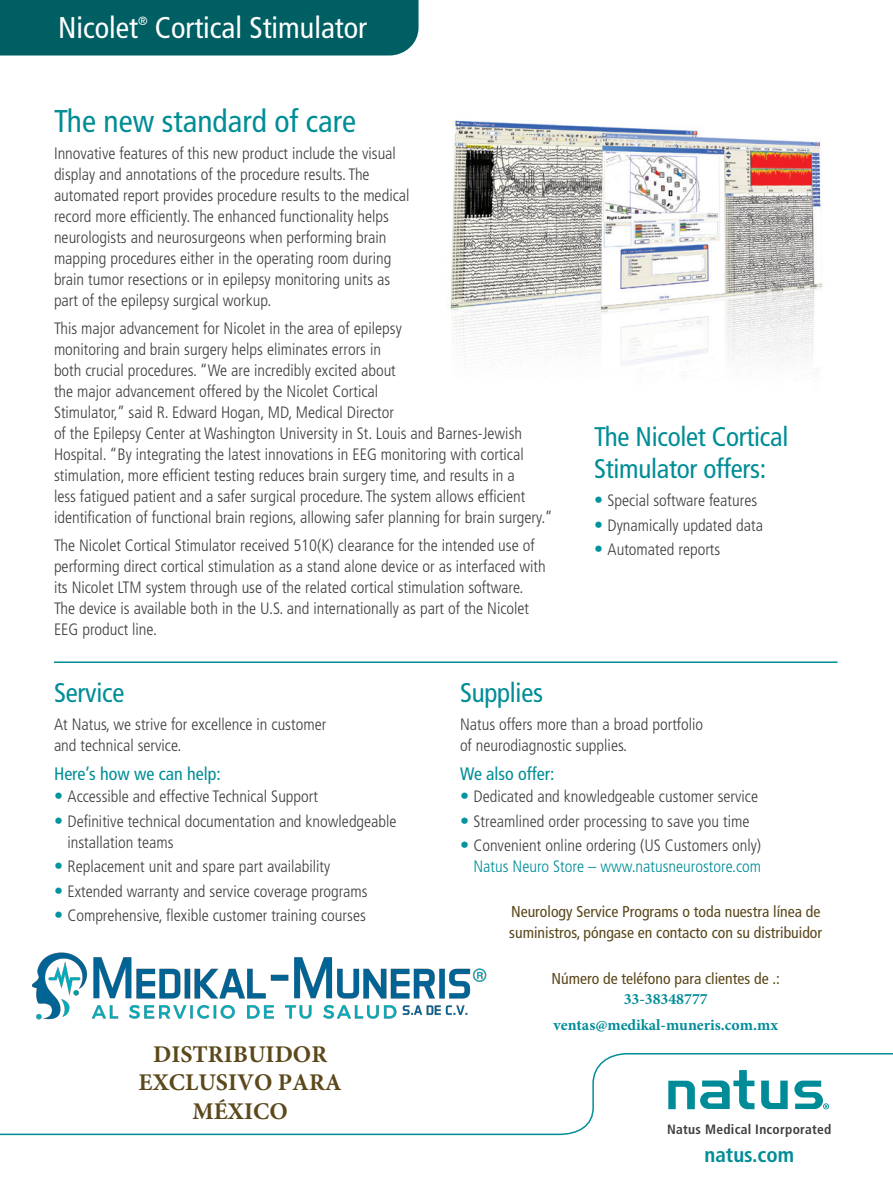
<style>
.page{position:relative;width:893px;height:1188px;background:#fff}
.page>*{position:absolute;margin:0;border:0;box-sizing:border-box;transform-origin:0 0}
.t1{font:condensed 31.5px "Frutiger LT Std";color:#008d96}
.t2{font:condensed 30px "Frutiger LT Std";color:#fff}
.t3{font:condensed 27px/33px "Frutiger LT Std";letter-spacing:-.01em;color:#008d96}
.t4{font:700 24px/28.8px "Minion Pro";color:#5b481b;text-align:center}
.t5{font:700 condensed 21px "Frutiger LT Std";color:#008d96}
.t6{font:condensed 18px "Frutiger LT Std";color:#008d96}
.t7{font:300 condensed 16.5px/21px "Frutiger LT Std";color:#3e3e3f}
.t8{font:condensed 15.75px/21.8px "Frutiger LT Std";color:#5a471a}
.t9{font:700 15.75px/26px "Minion Pro";color:#008b98;text-align:center}
.t10{font:700 condensed 13.5px "Frutiger LT Std";letter-spacing:.02em;color:#3e3e3f}
.t11{font:condensed 12px "Frutiger LT Std";color:#fff}
.s1{font-size:18px;color:#00949e}
.s2{color:#008d96}
</style>
<div class="page">
<img style="left:450px;top:120px;width:373px;height:247px">
<hr style="left:54px;top:662px;width:783px;height:1px;background:#008d96">
<svg style="left:0;top:1053px;width:893px;height:83px"></svg>
<svg style="left:761px;top:1081px;width:27px;height:28px"></svg>
<svg style="left:668px;top:1070px;width:86px;height:39px"></svg>
<svg style="left:794px;top:1081px;width:35px;height:28px"></svg>
<div style="left:0;top:0;width:418px;height:56px;background:#005f62"></div>
<img style="left:31px;top:952px;width:455px;height:68px">
<h2 class="t2" style="left:58px;top:10px;width:82px">Nicolet</h2>
<p class="t11" style="left:138px;top:14px;width:11px">®</p>
<h2 class="t2" style="left:155px;top:10px;width:214px">Cortical Stimulator</h2>
<h1 class="t1" style="left:54px;top:102px;width:304px">The new standard of care</h1>
<p class="t7" style="left:54px;top:143px;width:357px">Innovative features of this new product include the visual display and annotations of the procedure results. The automated report provides procedure results to the medical record more efficiently. The enhanced functionality helps neurologists and neurosurgeons when performing brain mapping procedures either in the operating room during brain tumor resections or in epilepsy monitoring units as part of the epilepsy surgical workup.</p>
<p class="t7" style="left:54px;top:318px;width:500px">This major advancement for Nicolet in the area of epilepsy<br>monitoring and brain surgery helps eliminates errors in<br>both crucial procedures. “We are incredibly excited about<br>the major advancement offered by the Nicolet Cortical<br>Stimulator,” said R. Edward Hogan, MD, Medical Director<br>of the Epilepsy Center at Washington University in St. Louis and Barnes-Jewish Hospital. “By integrating the latest innovations in EEG monitoring with cortical stimulation, more efficient testing reduces brain surgery time, and results in a<br>less fatigued patient and a safer surgical procedure. The system allows efficient identification of functional brain regions, allowing safer planning for brain surgery.”</p>
<p class="t7" style="left:54px;top:535px;width:493px">The Nicolet Cortical Stimulator received 510(K) clearance for the intended use of performing direct cortical stimulation as a stand alone device or as interfaced with its Nicolet LTM system through use of the related cortical stimulation software.<br>The device is available both in the U.S. and internationally as part of the Nicolet EEG product line.</p>
<h3 class="t3" style="left:594px;top:420px;width:196px">The Nicolet Cortical<br>Stimulator offers:</h3>
<p class="t7" style="left:594px;top:490px;width:165px"><span class="s1">•</span> Special software features</p>
<p class="t7" style="left:594px;top:515px;width:170px"><span class="s1">•</span> Dynamically updated data</p>
<p class="t7" style="left:594px;top:539px;width:128px"><span class="s1">•</span> Automated reports</p>
<h3 class="t3" style="left:54px;top:676px;width:72px">Service</h3>
<p class="t7" style="left:54px;top:714px;width:274px">At Natus, we strive for excellence in customer and technical service.</p>
<p class="t6" style="left:54px;top:763px;width:168px">Here’s how we can help:</p>
<p class="t7" style="left:54px;top:786px;width:266px"><span class="s1">•</span> Accessible and effective Technical Support</p>
<p class="t7" style="left:68px;top:811px;width:331px;text-indent:-14px"><span class="s1">•</span> Definitive technical documentation and knowledgeable installation teams</p>
<p class="t7" style="left:54px;top:856px;width:278px"><span class="s1">•</span> Replacement unit and spare part availability</p>
<p class="t7" style="left:54px;top:881px;width:315px"><span class="s1">•</span> Extended warranty and service coverage programs</p>
<p class="t7" style="left:54px;top:905px;width:313px"><span class="s1">•</span> Comprehensive, flexible customer training courses</p>
<h3 class="t4" style="left:138px;top:1039px;width:205px">DISTRIBUIDOR<br>EXCLUSIVO PARA<br>MÉXICO</h3>
<h3 class="t3" style="left:460px;top:676px;width:85px">Supplies</h3>
<p class="t7" style="left:460px;top:714px;width:245px">Natus offers more than a broad portfolio of neurodiagnostic supplies.</p>
<p class="t6" style="left:460px;top:763px;width:96px">We also offer:</p>
<p class="t7" style="left:460px;top:786px;width:300px"><span class="s1">•</span> Dedicated and knowledgeable customer service</p>
<p class="t7" style="left:460px;top:811px;width:291px"><span class="s1">•</span> Streamlined order processing to save you time</p>
<p class="t7" style="left:460px;top:835px;width:303px;text-align:right"><span class="s1">•</span> Convenient online ordering (US Customers only)<br><span class="s2">Natus Neuro Store – www.natusneurostore.com</span></p>
<p class="t8" style="left:509px;top:900px;width:314px">Neurology Service Programs o toda nuestra línea de suministros, póngase en contacto con su distribuidor</p>
<p class="t8" style="left:551px;top:968px;width:230px">Número de teléfono para clientes de .:</p>
<p class="t9" style="left:553px;top:986px;width:226px">33-38348777 ventas@medikal-muneris.com.mx</p>
<p class="t10" style="left:667px;top:1121px;width:166px">Natus Medical Incorporated</p>
<p class="t5" style="left:705px;top:1142px;width:91px">natus.com</p>
</div>
